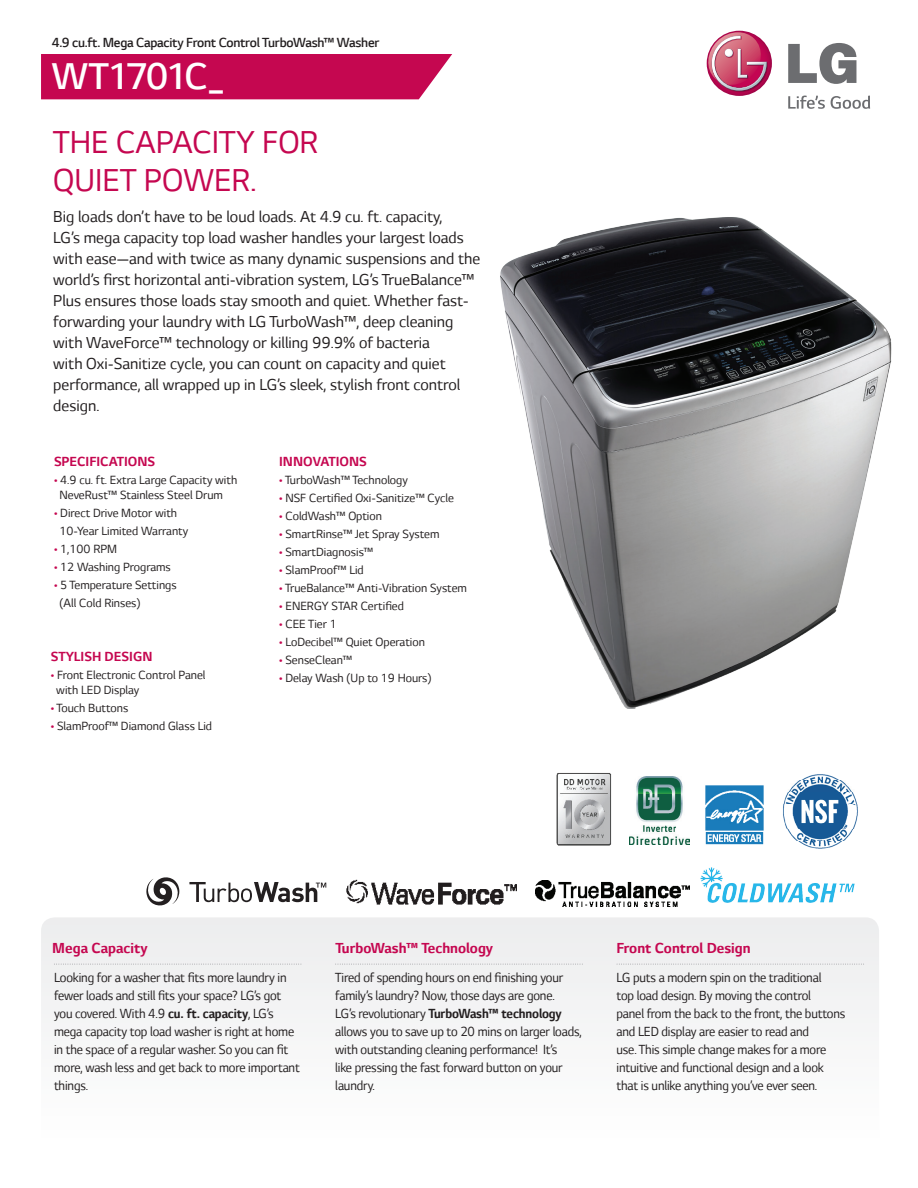
<style>
.page{position:relative;width:918px;height:1188px;background:#fff}
.page>*{position:absolute;margin:0;border:0;box-sizing:border-box;transform-origin:0 0}
.t1{font:300 42.3px "LG Smart";letter-spacing:-.045em;color:#fff}
.t2{font:36px/37.5px "LG Smart";color:#c50750}
.t3{font:18px/21px "LG Smart";color:#231f20}
.t4{font:700 16.5px "LG Smart";color:#c50750}
.t5{font:15px/18px "LG Smart";letter-spacing:-.01em;color:#231f20;scale:.95 1}
.t6{font:300 15px "LG Smart";letter-spacing:-.02em;color:#231f20}
.t7{font:700 15px "LG Smart";color:#c50750}
.t8{font:13.5px/15px "LG Smart";color:#231f20}
.s1{color:#c50750}
.s2{font-weight:700}
</style>
<div class="page">
<div style="left:41px;top:917px;width:838px;height:236px;background:#f5f6f6;border-radius:14px"></div>
<div style="left:41px;top:54px;width:411px;height:45px;background:#c50750"></div>
<svg style="left:54px;top:964px;width:248px;height:1px"></svg>
<svg style="left:617px;top:964px;width:247px;height:1px"></svg>
<svg style="left:336px;top:964px;width:247px;height:1px"></svg>
<svg style="left:707px;top:31px;width:65px;height:65px"></svg>
<svg style="left:706px;top:32px;width:62px;height:60px"></svg>
<svg style="left:788px;top:43px;width:68px;height:41px"></svg>
<svg style="left:788px;top:96px;width:37px;height:13px"></svg>
<svg style="left:831px;top:96px;width:39px;height:13px"></svg>
<img style="left:500px;top:217px;width:392px;height:491px">
<img style="left:556px;top:773px;width:56px;height:73px">
<img style="left:630px;top:777px;width:59px;height:67px">
<img style="left:705px;top:785px;width:59px;height:60px">
<img style="left:783px;top:774px;width:75px;height:75px">
<svg style="left:189px;top:882px;width:137px;height:20px"></svg>
<svg style="left:146px;top:877px;width:34px;height:28px"></svg>
<img style="left:700px;top:867px;width:155px;height:36px">
<img style="left:535px;top:880px;width:154px;height:27px">
<img style="left:346px;top:879px;width:171px;height:26px">
<p class="t6" style="left:52px;top:35px;width:329px">4.9 cu.ft. Mega Capacity Front Control TurboWash™ Washer</p>
<h1 class="t1" style="left:52px;top:54px;width:174px">WT1701C_</h1>
<h2 class="t2" style="left:53px;top:124px;width:267px">THE CAPACITY FOR<br>QUIET POWER.</h2>
<p class="t3" style="left:53px;top:207px;width:429px">Big loads don’t have to be loud loads. At 4.9 cu. ft. capacity,<br>LG’s mega capacity top load washer handles your largest loads with ease—and with twice as many dynamic suspensions and the world’s first horizontal anti-vibration system, LG’s TrueBalance™ Plus ensures those loads stay smooth and quiet. Whether fast&shy;forwarding your laundry with LG TurboWash™, deep cleaning with WaveForce™ technology or killing 99.9% of bacteria<br>with Oxi-Sanitize cycle, you can count on capacity and quiet performance, all wrapped up in LG’s sleek, stylish front control design.</p>
<p class="t7" style="left:54px;top:453px;width:103px">SPECIFICATIONS</p>
<p class="t8" style="left:60px;top:473px;width:179px;text-indent:-6px"><span class="s1">•</span> 4.9 cu. ft. Extra Large Capacity with<br>NeveRust™ Stainless Steel Drum</p>
<p class="t8" style="left:60px;top:504px;width:130px;line-height:18px;text-indent:-6px"><span class="s1">•</span> Direct Drive Motor with<br>10-Year Limited Warranty</p>
<p class="t8" style="left:54px;top:542px;width:65px"><span class="s1">•</span> 1,100 RPM</p>
<p class="t8" style="left:54px;top:560px;width:118px"><span class="s1">•</span> 12 Washing Programs</p>
<p class="t8" style="left:60px;top:576px;width:119px;line-height:18px;text-indent:-6px"><span class="s1">•</span> 5 Temperature Settings (All Cold Rinses)</p>
<p class="t7" style="left:51px;top:648px;width:103px">STYLISH DESIGN</p>
<p class="t8" style="left:56px;top:667px;width:151px;text-indent:-6px"><span class="s1">•</span> Front Electronic Control Panel with LED Display</p>
<p class="t8" style="left:51px;top:700px;width:79px"><span class="s1">•</span> Touch Buttons</p>
<p class="t8" style="left:51px;top:718px;width:163px"><span class="s1">•</span> SlamProof™ Diamond Glass Lid</p>
<p class="t7" style="left:279px;top:453px;width:89px">INNOVATIONS</p>
<p class="t8" style="left:279px;top:473px;width:130px"><span class="s1">•</span> TurboWash™ Technology</p>
<p class="t8" style="left:279px;top:491px;width:176px"><span class="s1">•</span> NSF Certified Oxi-Sanitize™ Cycle</p>
<p class="t8" style="left:279px;top:509px;width:104px"><span class="s1">•</span> ColdWash™ Option</p>
<p class="t8" style="left:279px;top:527px;width:162px"><span class="s1">•</span> SmartRinse™ Jet Spray System</p>
<p class="t8" style="left:279px;top:545px;width:96px"><span class="s1">•</span> SmartDiagnosis™</p>
<p class="t8" style="left:279px;top:563px;width:86px"><span class="s1">•</span> SlamProof™ Lid</p>
<p class="t8" style="left:279px;top:581px;width:189px"><span class="s1">•</span> TrueBalance™ Anti-Vibration System</p>
<p class="t8" style="left:279px;top:599px;width:126px"><span class="s1">•</span> ENERGY STAR Certified</p>
<p class="t8" style="left:279px;top:617px;width:59px"><span class="s1">•</span> CEE Tier 1</p>
<p class="t8" style="left:279px;top:635px;width:147px"><span class="s1">•</span> LoDecibel™ Quiet Operation</p>
<p class="t8" style="left:279px;top:653px;width:75px"><span class="s1">•</span> SenseClean™</p>
<p class="t8" style="left:279px;top:671px;width:154px"><span class="s1">•</span> Delay Wash (Up to 19 Hours)</p>
<p class="t4" style="left:52px;top:939px;width:97px">Mega Capacity</p>
<p class="t4" style="left:335px;top:939px;width:159px">TurboWash™ Technology</p>
<p class="t4" style="left:617px;top:939px;width:136px">Front Control Design</p>
<p class="t5" style="left:54px;top:968px;width:260px">Looking for a washer that fits more laundry in fewer loads and still fits your space? LG’s got you covered. With 4.9 <span class="s2">cu. ft. capacity</span>, LG’s mega capacity top load washer is right at home in the space of a regular washer. So you can fit more, wash less and get back to more important things.</p>
<p class="t5" style="left:335px;top:968px;width:261px">Tired of spending hours on end finishing your family’s laundry? Now, those days are gone.<br>LG’s revolutionary <span class="s2">TurboWash™ technology </span>allows you to save up to 20 mins on larger loads, with outstanding cleaning performance! It’s<br>like pressing the fast forward button on your laundry.</p>
<p class="t5" style="left:617px;top:968px;width:242px">LG puts a modern spin on the traditional<br>top load design. By moving the control<br>panel from the back to the front, the buttons and LED display are easier to read and<br>use. This simple change makes for a more intuitive and functional design and a look that is unlike anything you’ve ever seen.</p>
</div>
